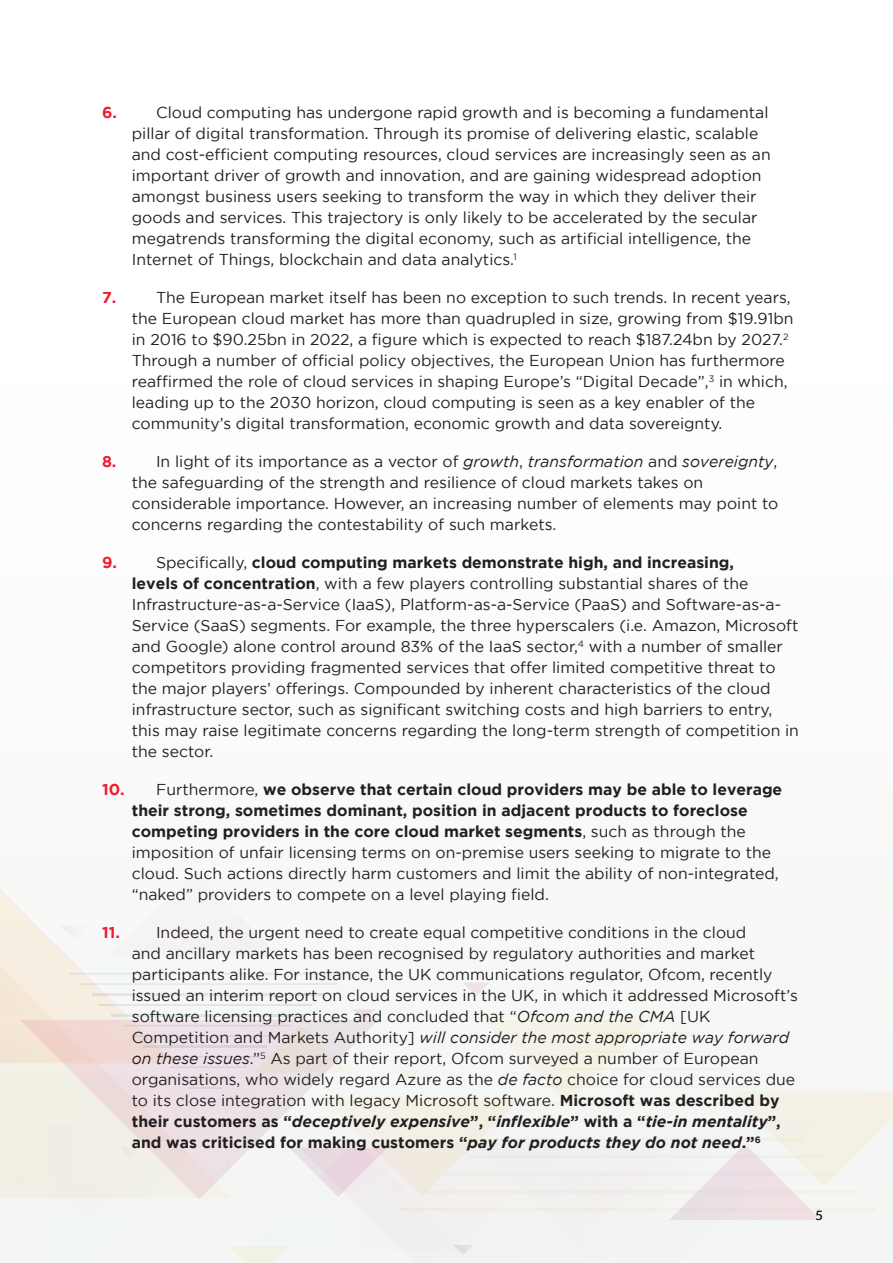
<style>
.page{position:relative;width:893px;height:1263px;background:#fff}
.page>*{position:absolute;margin:0;border:0;box-sizing:border-box;transform-origin:0 0}
.t1{font:15.75px/21px "Gotham";color:#231f20}
.t2{font:700 15.75px "Gotham";color:#ed1d33}
.t3{font:12.75px "Lato";color:#231f20}
.s1{font-style:italic}
.s2{font-weight:700}
.s3{font-weight:700;color:#ed1d33}
.s4{font-weight:700;font-style:italic}
</style>
<div class="page">
<svg style="left:0;top:884px;width:893px;height:379px"></svg>
<p class="t2" style="left:102px;top:103px;width:16px">6.</p>
<p class="t1" style="left:132px;top:101px;width:640px;text-indent:24px">Cloud computing has undergone rapid growth and is becoming a fundamental pillar of digital transformation. Through its promise of delivering elastic, scalable and cost-efficient computing resources, cloud services are increasingly seen as an important driver of growth and innovation, and are gaining widespread adoption amongst business users seeking to transform the way in which they deliver their goods and services. This trajectory is only likely to be accelerated by the secular megatrends transforming the digital economy, such as artificial intelligence, the Internet of Things, blockchain and data analytics.<sup>1</sup></p>
<p class="t2" style="left:102px;top:288px;width:16px">7.</p>
<p class="t1" style="left:132px;top:286px;width:663px;text-indent:24px">The European market itself has been no exception to such trends. In recent years, the European cloud market has more than quadrupled in size, growing from $19.91bn in 2016 to $90.25bn in 2022, a figure which is expected to reach $187.24bn by 2027.<sup>2<br></sup>Through a number of official policy objectives, the European Union has furthermore reaffirmed the role of cloud services in shaping Europe’s “Digital Decade”,<sup>3</sup> in which, leading up to the 2030 horizon, cloud computing is seen as a key enabler of the community’s digital transformation, economic growth and data sovereignty.</p>
<p class="t2" style="left:102px;top:452px;width:16px">8.</p>
<p class="t1" style="left:132px;top:451px;width:648px;text-indent:24px">In light of its importance as a vector of <span class="s1">growth</span>, <span class="s1">transformation</span> and <span class="s1">sovereignty</span>, the safeguarding of the strength and resilience of cloud markets takes on considerable importance. However, an increasing number of elements may point to concerns regarding the contestability of such markets.</p>
<p class="t2" style="left:102px;top:553px;width:16px">9.</p>
<p class="t1" style="left:132px;top:552px;width:669px;text-indent:24px">Specifically, <span class="s2">cloud computing markets demonstrate high, and increasing,<br>levels of concentration</span>, with a few players controlling substantial shares of the Infrastructure-as-a-Service (IaaS), Platform-as-a-Service (PaaS) and Software-as-a-Service (SaaS) segments. For example, the three hyperscalers (i.e. Amazon, Microsoft and Google) alone control around 83% of the IaaS sector,<sup>4</sup> with a number of smaller competitors providing fragmented services that offer limited competitive threat to the major players’ offerings. Compounded by inherent characteristics of the cloud infrastructure sector, such as significant switching costs and high barriers to entry, this may raise legitimate concerns regarding the long-term strength of competition in the sector.</p>
<p class="t1" style="left:132px;top:779px;width:652px;text-indent:-30px"><span class="s3">10.</span> Furthermore, <span class="s2">we observe that certain cloud providers may be able to leverage their strong, sometimes dominant, position in adjacent products to foreclose competing providers in the core cloud market segments</span>, such as through the imposition of unfair licensing terms on on-premise users seeking to migrate to the cloud. Such actions directly harm customers and limit the ability of non-integrated, “naked” providers to compete on a level playing field.</p>
<p class="t1" style="left:132px;top:922px;width:668px;text-indent:-30px"><span class="s3">11.</span> Indeed, the urgent need to create equal competitive conditions in the cloud<br>and ancillary markets has been recognised by regulatory authorities and market participants alike. For instance, the UK communications regulator, Ofcom, recently issued an interim report on cloud services in the UK, in which it addressed Microsoft’s software licensing practices and concluded that “<span class="s1">Ofcom and the CMA</span> [UK Competition and Markets Authority] <span class="s1">will consider the most appropriate way forward on these issues</span>.”<sup>5</sup> As part of their report, Ofcom surveyed a number of European organisations, who widely regard Azure as the <span class="s1">de facto</span> choice for cloud services due to its close integration with legacy Microsoft software. <span class="s2">Microsoft was described by their customers as “</span><span class="s4">deceptively expensive</span><span class="s2">”, “</span><span class="s4">inflexible</span><span class="s2">” with a “</span><span class="s4">tie-in mentality</span><span class="s2">”, and was criticised for making customers “</span><span class="s4">pay for products they do not need</span><span class="s2">.”</span><sup>6</sup></p>
<p class="t3" style="left:815px;top:1208px;width:9px">5</p>
</div>
